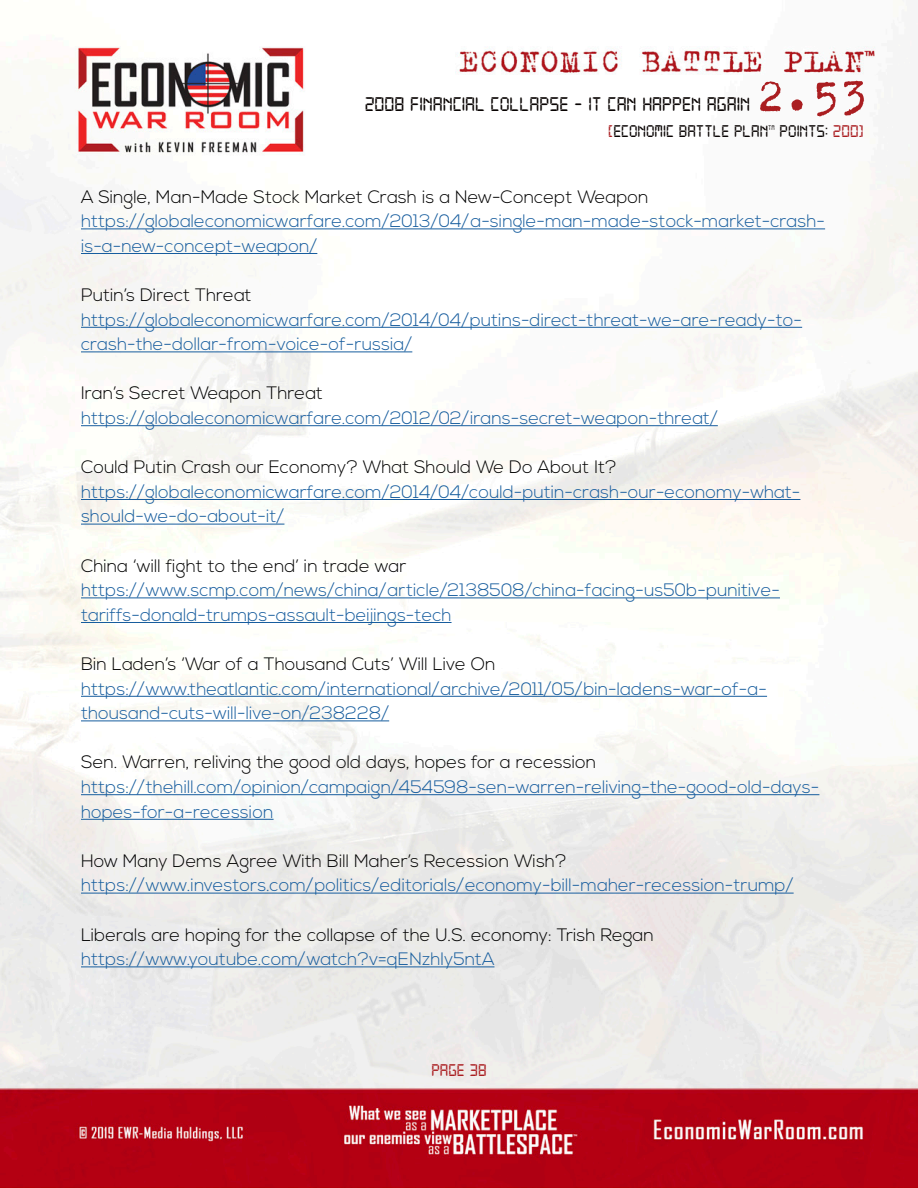
<style>
.page{position:relative;width:918px;height:1188px;background:#fff}
.page>*{position:absolute;margin:0;border:0;box-sizing:border-box;transform-origin:0 0}
.t1{font:51px "Trixie";color:#aa1e21}
.t2{font:21px "Digital 7";color:#080302}
.t3{font:300 18px/24.6px "Nexa";color:#175d9e}
.t4{font:300 18px "Nexa";color:#000}
.t5{font:18px "Digital 7";color:#080302}
.t6{font:18px "Digital 7";color:#aa1e21}
.t7{font:7.05px "Digital 7";color:#080302}
.s1{color:#aa1e21}
</style>
<div class="page">
<img style="left:0;top:35px;width:918px;height:1153px">
<hr style="left:81px;top:228px;width:744px;height:1px;background:#175d9e">
<hr style="left:81px;top:253px;width:236px;height:1px;background:#175d9e">
<hr style="left:81px;top:327px;width:721px;height:1px;background:#175d9e">
<hr style="left:81px;top:351px;width:331px;height:1px;background:#175d9e">
<hr style="left:81px;top:425px;width:637px;height:1px;background:#175d9e">
<hr style="left:81px;top:499px;width:719px;height:1px;background:#175d9e">
<hr style="left:81px;top:524px;width:203px;height:1px;background:#175d9e">
<hr style="left:81px;top:597px;width:699px;height:1px;background:#175d9e">
<hr style="left:81px;top:622px;width:371px;height:1px;background:#175d9e">
<hr style="left:81px;top:696px;width:686px;height:1px;background:#175d9e">
<hr style="left:81px;top:720px;width:308px;height:1px;background:#175d9e">
<hr style="left:81px;top:794px;width:738px;height:1px;background:#175d9e">
<hr style="left:81px;top:819px;width:193px;height:1px;background:#175d9e">
<hr style="left:81px;top:893px;width:713px;height:1px;background:#175d9e">
<hr style="left:81px;top:966px;width:413px;height:1px;background:#175d9e">
<h1 class="t1" style="left:756px;top:62px;width:114px">2.53</h1>
<p class="t5" style="left:608px;top:123px;width:161px"><span class="s1">[</span>ECONOMIC BATTLE PLAN</p>
<p class="t7" style="left:768px;top:124px;width:8px">TM</p>
<p class="t5" style="left:780px;top:123px;width:85px">POINTS: <span class="s1">200]</span></p>
<p class="t2" style="left:365px;top:95px;width:387px">2008 FINANCIAL COLLAPSE - IT CAN HAPPEN AGAIN</p>
<p class="t4" style="left:81px;top:186px;width:569px">A Single, Man-Made Stock Market Crash is a New-Concept Weapon</p>
<p class="t3" style="left:81px;top:209px;width:746px">https://globaleconomicwarfare.com/2013/04/a-single-man-made-stock-market-crash&shy;is-a-new-concept-weapon/</p>
<p class="t4" style="left:81px;top:284px;width:172px">Putin’s Direct Threat</p>
<p class="t3" style="left:81px;top:308px;width:723px">https://globaleconomicwarfare.com/2014/04/putins-direct-threat-we-are-ready-to&shy;crash-the-dollar-from-voice-of-russia/</p>
<p class="t4" style="left:81px;top:383px;width:244px">Iran’s Secret Weapon Threat</p>
<p class="t3" style="left:81px;top:406px;width:638px">https://globaleconomicwarfare.com/2012/02/irans-secret-weapon-threat/</p>
<p class="t4" style="left:81px;top:457px;width:537px">Could Putin Crash our Economy? What Should We Do About It?</p>
<p class="t3" style="left:81px;top:480px;width:721px">https://globaleconomicwarfare.com/2014/04/could-putin-crash-our-economy-what&shy;should-we-do-about-it/</p>
<p class="t4" style="left:81px;top:555px;width:327px">China ‘will fight to the end’ in trade war</p>
<p class="t3" style="left:81px;top:578px;width:700px">https://www.scmp.com/news/china/article/2138508/china-facing-us50b-punitive&shy;tariffs-donald-trumps-assault-beijings-tech</p>
<p class="t4" style="left:81px;top:653px;width:416px">Bin Laden’s ‘War of a Thousand Cuts’ Will Live On</p>
<p class="t3" style="left:81px;top:677px;width:688px">https://www.theatlantic.com/international/archive/2011/05/bin-ladens-war-of-a&shy;thousand-cuts-will-live-on/238228/</p>
<p class="t4" style="left:81px;top:752px;width:517px">Sen. Warren, reliving the good old days, hopes for a recession</p>
<p class="t3" style="left:81px;top:775px;width:740px">https://thehill.com/opinion/campaign/454598-sen-warren-reliving-the-good-old-days&shy;hopes-for-a-recession</p>
<p class="t4" style="left:81px;top:850px;width:487px">How Many Dems Agree With Bill Maher’s Recession Wish?</p>
<p class="t3" style="left:81px;top:874px;width:714px">https://www.investors.com/politics/editorials/economy-bill-maher-recession-trump/</p>
<p class="t4" style="left:81px;top:924px;width:574px">Liberals are hoping for the collapse of the U.S. economy: Trish Regan</p>
<p class="t3" style="left:81px;top:947px;width:415px">https://www.youtube.com/watch?v=qENzhIy5ntA</p>
<p class="t6" style="left:431px;top:1062px;width:57px">PAGE 38</p>
</div>
